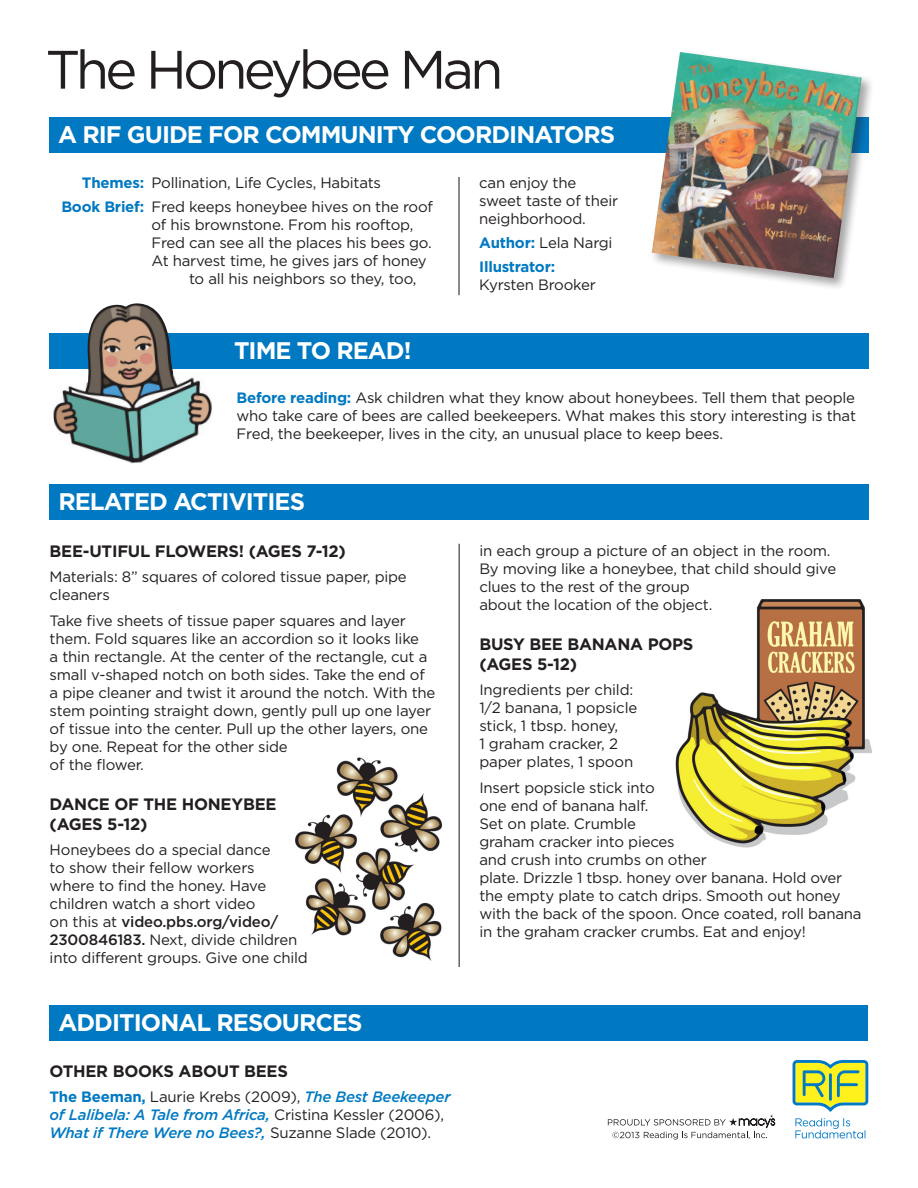
<style>
.page{position:relative;width:918px;height:1188px;background:#fff}
.page>*{position:absolute;margin:0;border:0;box-sizing:border-box;transform-origin:0 0}
.t1{font:54px "Gotham";letter-spacing:-.07em;color:#231f20}
.White_Type_in_Blue_B{font:700 24px "Gotham";letter-spacing:-.04em;color:#fff}
.Black_Subhead{font:700 16.5px/19.5px "Gotham";letter-spacing:-.015em;color:#231f20}
.Related_Activities_T{font:15px/18px "Gotham";letter-spacing:-.015em;color:#231f20}
.Themes_Text{font:15px/18px "Gotham";letter-spacing:-.015em;color:#231f20}
.Time_to_Read_Text{font:15px/18px "Gotham";letter-spacing:-.015em;color:#231f20;text-align:justify}
.Additional_Resources{font:italic 500 15px/18px "Gotham";letter-spacing:-.015em;color:#0079c2}
.s1{font-weight:700;color:#0079c2}
.s2{font-weight:500}
.s3{font-weight:700;font-style:normal}
.s4{font-weight:400;font-style:normal;color:#231f20}
</style>
<div class="page">
<img style="left:675px;top:599px;width:198px;height:249px">
<img style="left:294px;top:757px;width:148px;height:204px">
<div style="left:49px;top:117px;width:819px;height:36px;background:#0079c2"></div>
<hr style="left:458px;top:177px;width:2px;height:118px;background:#231f20">
<div style="left:50px;top:333px;width:819px;height:36px;background:#0079c2"></div>
<img style="left:53px;top:303px;width:159px;height:161px">
<div style="left:49px;top:484px;width:820px;height:36px;background:#0079c2"></div>
<hr style="left:459px;top:544px;width:1px;height:423px;background:#231f20">
<svg style="left:793px;top:1060px;width:75px;height:52px;background:#b4d06b"></svg>
<svg style="left:795px;top:1118px;width:71px;height:21px"></svg>
<svg style="left:608px;top:1115px;width:167px;height:25px"></svg>
<div style="left:50px;top:1005px;width:818px;height:36px;background:#0079c2"></div>
<div style="left:650px;top:49px;width:225px;height:242px;background:#231f20;opacity:.4"></div>
<img style="left:652px;top:52px;width:210px;height:226px">
<p class="t1" style="left:45px;top:37px;width:459px">The Honeybee Man</p>
<p class="White_Type_in_Blue_B" style="left:58px;top:120px;width:559px">A RIF GUIDE FOR COMMUNITY COORDINATORS</p>
<p class="Themes_Text" style="left:82px;top:174px;width:301px"><span class="s1">Themes:</span> Pollination, Life Cycles, Habitats</p>
<p class="Themes_Text" style="left:152px;top:198px;width:283px;text-indent:-90px"><span class="s1">Book Brief:</span> Fred keeps honeybee hives on the roof of his brownstone. From his rooftop,<br>Fred can see all the places his bees go.</p>
<p class="Themes_Text" style="left:152px;top:252px;width:277px">At harvest time, he gives jars of honey</p>
<p class="Themes_Text" style="left:189px;top:270px;width:229px">to all his neighbors so they, too,</p>
<p class="Themes_Text" style="left:479px;top:174px;width:141px">can enjoy the sweet taste of their neighborhood.</p>
<p class="Themes_Text" style="left:479px;top:234px;width:135px"><span class="s1">Author:</span> Lela Nargi</p>
<p class="Themes_Text" style="left:479px;top:258px;width:118px"><span class="s1">Illustrator:<br></span>Kyrsten Brooker</p>
<p class="White_Type_in_Blue_B" style="left:234px;top:336px;width:179px">TIME TO READ!</p>
<p class="Time_to_Read_Text" style="left:237px;top:389px;width:621px"><span class="s1">Before reading:</span> Ask children what they know about honeybees. Tell them that people who take care of bees are called beekeepers. What makes this story interesting is that Fred, the beekeeper, lives in the city, an unusual place to keep bees.</p>
<p class="White_Type_in_Blue_B" style="left:58px;top:487px;width:248px">RELATED ACTIVITIES</p>
<p class="Black_Subhead" style="left:50px;top:541px;width:298px">BEE-UTIFUL FLOWERS! (AGES 7-12)</p>
<p class="Related_Activities_T" style="left:50px;top:568px;width:359px">Materials: 8” squares of colored tissue paper, pipe cleaners</p>
<p class="Related_Activities_T" style="left:50px;top:612px;width:387px">Take five sheets of tissue paper squares and layer them. Fold squares like an accordion so it looks like<br>a thin rectangle. At the center of the rectangle, cut a small v-shaped notch on both sides. Take the end of a pipe cleaner and twist it around the notch. With the stem pointing straight down, gently pull up one layer of tissue into the center. Pull up the other layers, one by one. Repeat for the other side<br>of the flower.</p>
<p class="Black_Subhead" style="left:50px;top:795px;width:228px">DANCE OF THE HONEYBEE (AGES 5-12)</p>
<p class="Related_Activities_T" style="left:50px;top:841px;width:260px">Honeybees do a special dance<br>to show their fellow workers<br>where to find the honey. Have children watch a short video<br>on this at <span class="s2">video.pbs.org/video/<br>2300846183.</span> Next, divide children into different groups. Give one child</p>
<p class="White_Type_in_Blue_B" style="left:58px;top:1008px;width:306px">ADDITIONAL RESOURCES</p>
<p class="Black_Subhead" style="left:50px;top:1061px;width:240px">OTHER BOOKS ABOUT BEES</p>
<p class="Additional_Resources" style="left:50px;top:1088px;width:403px"><span class="s3">The Beeman,</span> <span class="s4">Laurie Krebs (2009),</span> The Best Beekeeper of Lalibela: A Tale from Africa, <span class="s4">Cristina Kessler (2006),<br></span>What if There Were no Bees?, <span class="s4">Suzanne Slade (2010).</span></p>
<p class="Related_Activities_T" style="left:479px;top:541px;width:358px">in each group a picture of an object in the room.<br>By moving like a honeybee, that child should give clues to the rest of the group<br>about the location of the object.</p>
<p class="Black_Subhead" style="left:479px;top:635px;width:216px">BUSY BEE BANANA POPS (AGES 5-12)</p>
<p class="Related_Activities_T" style="left:479px;top:681px;width:159px">Ingredients per child:<br>1/2 banana, 1 popsicle stick, 1 tbsp. honey,<br>1 graham cracker, 2 paper plates, 1 spoon</p>
<p class="Related_Activities_T" style="left:479px;top:778px;width:384px">Insert popsicle stick into<br>one end of banana half.<br>Set on plate. Crumble<br>graham cracker into pieces<br>and crush into crumbs on other<br>plate. Drizzle 1 tbsp. honey over banana. Hold over the empty plate to catch drips. Smooth out honey with the back of the spoon. Once coated, roll banana in the graham cracker crumbs. Eat and enjoy!</p>
</div>
